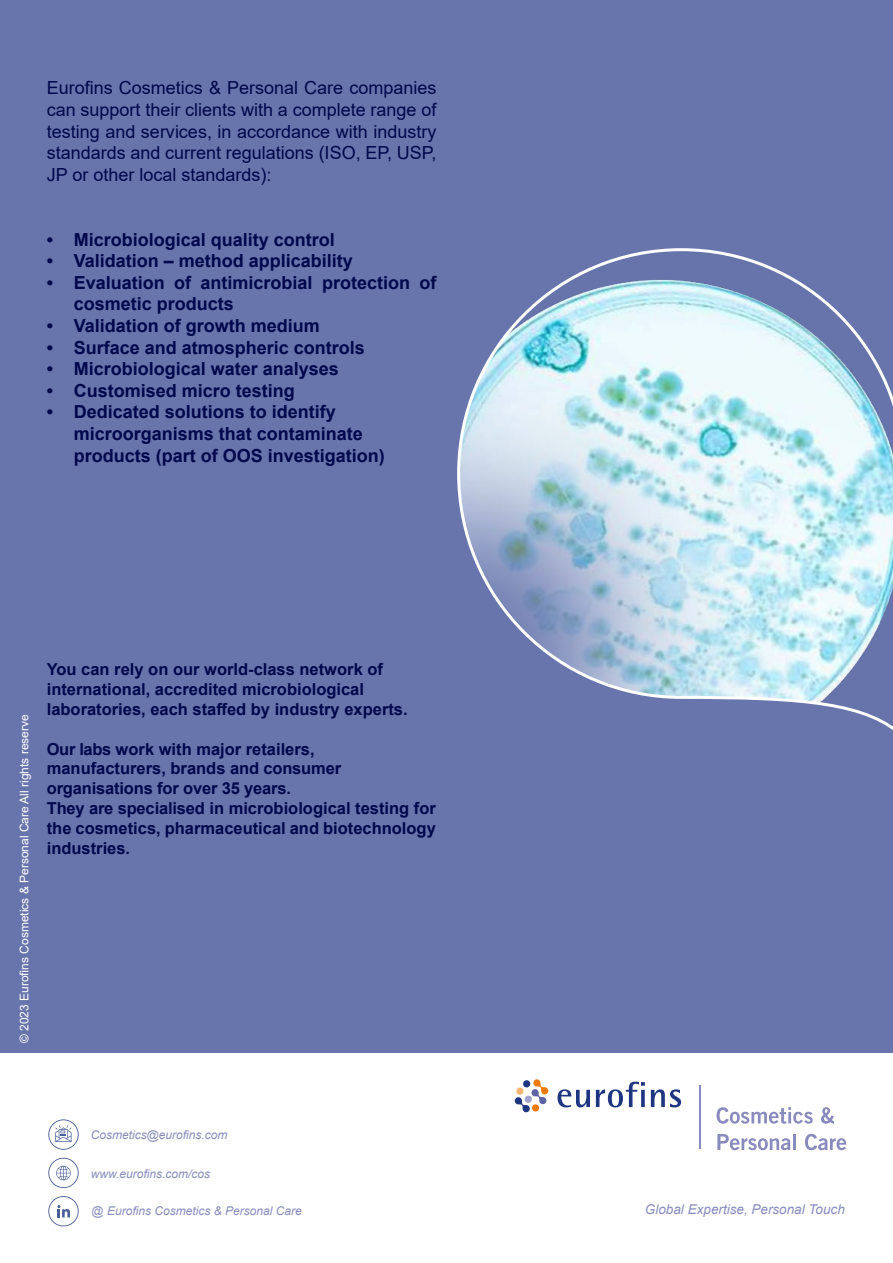
<style>
.page{position:relative;width:893px;height:1263px;background:#fff}
.page>*{position:absolute;margin:0;border:0;box-sizing:border-box;transform-origin:0 0}
.t1{font:700 18px/21.6px "Arial";color:#00074a}
.t2{font:18px/21.6px "Arial";color:#00074a;text-align:justify}
.t3{font:700 16.5px/19.8px "Arial";color:#00074a;text-align:justify}
.t4{font:italic 13.5px "Arial";color:#888cbe}
.t5{font:italic 12px "Arial";color:#888cbe}
.t6{font:12px "Arial";color:#fff}
</style>
<div class="page">
<div style="left:0;top:0;width:893px;height:1053px;background:#6875ac"></div>
<svg style="left:457px;top:248px;width:436px;height:903px"></svg>
<svg style="left:48px;top:1158px;width:31px;height:30px"></svg>
<svg style="left:48px;top:1119px;width:31px;height:31px"></svg>
<hr style="left:699px;top:1085px;width:2px;height:64px;background:#898abd">
<svg style="left:515px;top:1079px;width:33px;height:33px"></svg>
<div style="left:532px;top:1104px;width:7px;height:7px;background:#ef7b10;border-radius:50%"></div>
<div style="left:516px;top:1087px;width:7px;height:8px;background:#f8b375;border-radius:50%"></div>
<div style="left:523px;top:1080px;width:7px;height:7px;background:#1e3582;border-radius:50%"></div>
<svg style="left:558px;top:1089px;width:32px;height:18px"></svg>
<svg style="left:596px;top:1082px;width:49px;height:25px"></svg>
<svg style="left:641px;top:1090px;width:4px;height:17px"></svg>
<svg style="left:651px;top:1089px;width:30px;height:18px"></svg>
<svg style="left:717px;top:1107px;width:96px;height:17px"></svg>
<svg style="left:821px;top:1107px;width:13px;height:17px"></svg>
<svg style="left:717px;top:1134px;width:73px;height:16px"></svg>
<hr style="left:793px;top:1134px;width:3px;height:16px;background:#898abd">
<svg style="left:805px;top:1134px;width:41px;height:16px"></svg>
<svg style="left:48px;top:1196px;width:31px;height:30px"></svg>
<p class="t2" style="left:47px;top:77px;width:391px">Eurofins Cosmetics &amp; Personal Care companies can support their clients with a complete range of testing and services, in accordance with industry standards and current regulations (ISO, EP, USP, JP or other local standards):</p>
<p class="t1" style="left:47px;top:229px;width:290px">• Microbiological quality control</p>
<p class="t1" style="left:47px;top:250px;width:308px">• Validation – method applicability</p>
<p class="t1" style="left:74px;top:272px;width:364px;text-indent:-27px">• Evaluation of antimicrobial protection of cosmetic products</p>
<p class="t1" style="left:47px;top:315px;width:275px">• Validation of growth medium</p>
<p class="t1" style="left:47px;top:337px;width:320px">• Surface and atmospheric controls</p>
<p class="t1" style="left:47px;top:358px;width:294px">• Microbiological water analyses</p>
<p class="t1" style="left:47px;top:380px;width:250px">• Customised micro testing</p>
<p class="t1" style="left:74px;top:401px;width:313px;text-indent:-27px">• Dedicated solutions to identify microorganisms that contaminate products (part of OOS investigation)</p>
<p class="t6" style="left:16px;top:1043px;width:330px;rotate:-90deg">© 2023 Eurofins Cosmetics &amp; Personal Care All rights reserve</p>
<p class="t3" style="left:47px;top:660px;width:338px">You can rely on our world-class network of</p>
<p class="t3" style="left:47px;top:680px;width:319px">international, accredited microbiological</p>
<p class="t3" style="left:47px;top:699px;width:362px">laboratories, each staffed by industry experts.</p>
<p class="t3" style="left:47px;top:739px;width:269px">Our labs work with major retailers,</p>
<p class="t3" style="left:47px;top:759px;width:296px">manufacturers, brands and consumer</p>
<p class="t3" style="left:47px;top:779px;width:246px">organisations for over 35 years.</p>
<p class="t3" style="left:47px;top:798px;width:391px">They are specialised in microbiological testing for the cosmetics, pharmaceutical and biotechnology industries.</p>
<p class="t5" style="left:91px;top:1127px;width:138px">Cosmetics@eurofins.com</p>
<p class="t5" style="left:91px;top:1165px;width:121px">www.eurofins.com/cos</p>
<p class="t5" style="left:92px;top:1202px;width:212px">@ Eurofins Cosmetics &amp; Personal Care</p>
<p class="t4" style="left:645px;top:1201px;width:201px">Global Expertise, Personal Touch</p>
</div>
